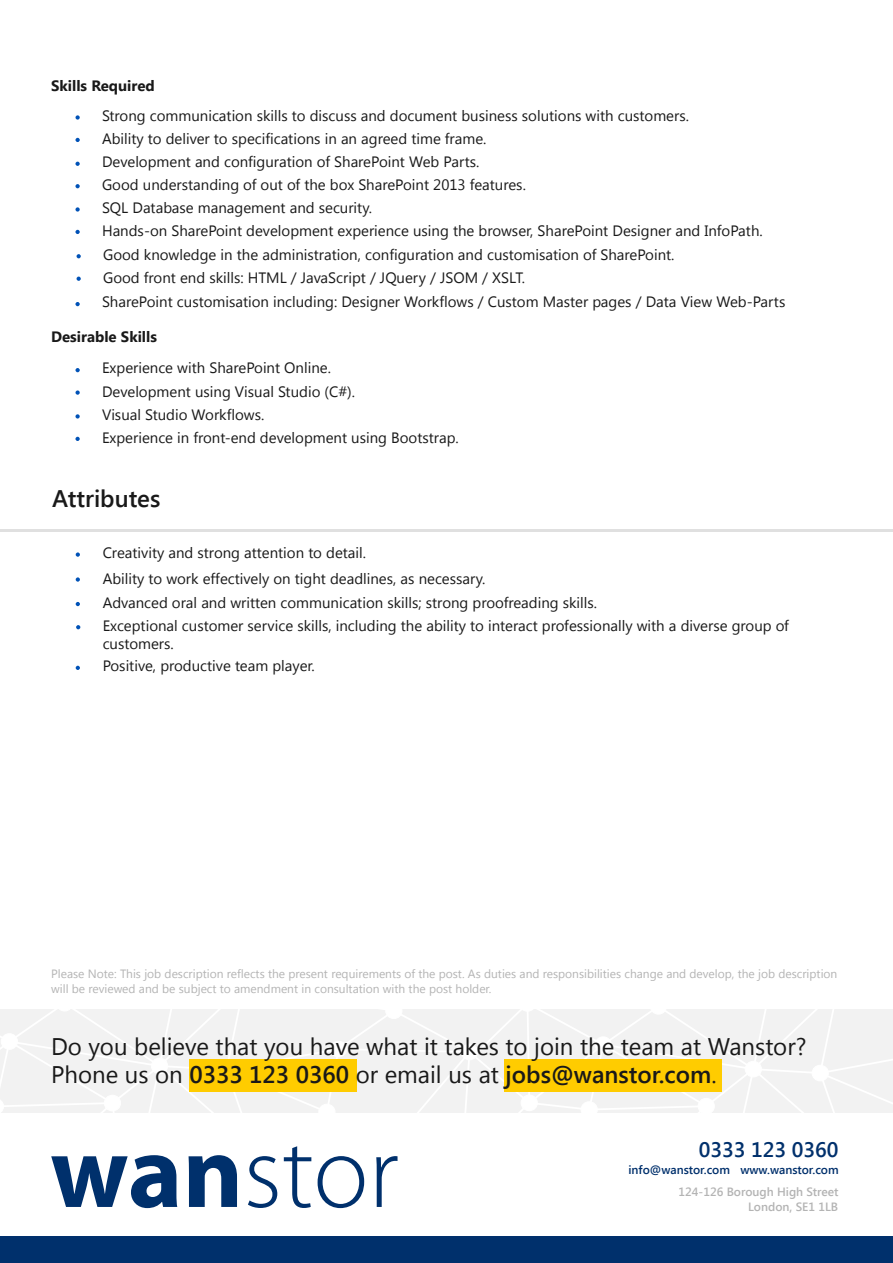
<style>
.page{position:relative;width:893px;height:1263px;background:#fff}
.page>*{position:absolute;margin:0;border:0;box-sizing:border-box;transform-origin:0 0}
.t1{font:24px/28.8px "Segoe UI";color:#191919}
.t2{font:600 24px "Segoe UI";color:#191919}
.t3{font:600 21px "Segoe UI";color:#00306c}
.t4{font:15px/18px "Segoe UI";color:#191919}
.t5{font:700 15px "Segoe UI";color:#191919}
.t6{font:12px/14.4px "Segoe UI";color:#b4b4b4}
.t7{font:600 12px "Segoe UI";color:#b4b4b4}
.t8{font:600 12px "Segoe UI";color:#00306c}
.s1{font-weight:600}
</style>
<div class="page">
<svg style="left:75px;top:115px;width:5px;height:5px"></svg>
<svg style="left:75px;top:138px;width:5px;height:4px"></svg>
<svg style="left:75px;top:162px;width:5px;height:4px"></svg>
<svg style="left:75px;top:184px;width:5px;height:4px"></svg>
<svg style="left:75px;top:207px;width:5px;height:5px"></svg>
<svg style="left:75px;top:230px;width:5px;height:4px"></svg>
<svg style="left:77px;top:254px;width:4px;height:4px"></svg>
<svg style="left:77px;top:277px;width:4px;height:4px"></svg>
<svg style="left:75px;top:302px;width:5px;height:4px"></svg>
<svg style="left:75px;top:368px;width:5px;height:4px"></svg>
<svg style="left:75px;top:390px;width:5px;height:5px"></svg>
<svg style="left:75px;top:414px;width:5px;height:5px"></svg>
<svg style="left:75px;top:437px;width:5px;height:4px"></svg>
<svg style="left:76px;top:552px;width:4px;height:5px"></svg>
<svg style="left:76px;top:577px;width:4px;height:5px"></svg>
<svg style="left:76px;top:602px;width:4px;height:4px"></svg>
<svg style="left:76px;top:666px;width:4px;height:4px"></svg>
<svg style="left:76px;top:625px;width:4px;height:4px"></svg>
<hr style="left:0;top:530px;width:893px;height:2px;background:#e0e0e0">
<svg style="left:0;top:1009px;width:893px;height:104px"></svg>
<div style="left:189px;top:1059px;width:167px;height:32px;background:#fc0"></div>
<div style="left:504px;top:1059px;width:218px;height:32px;background:#fc0"></div>
<svg style="left:51px;top:1155px;width:126px;height:53px"></svg>
<svg style="left:189px;top:1155px;width:48px;height:52px"></svg>
<svg style="left:248px;top:1156px;width:29px;height:52px"></svg>
<svg style="left:284px;top:1146px;width:27px;height:62px"></svg>
<svg style="left:318px;top:1156px;width:46px;height:52px"></svg>
<svg style="left:376px;top:1156px;width:22px;height:51px"></svg>
<div style="left:0;top:1236px;width:893px;height:27px;background:#00306c"></div>
<p class="t5" style="left:51px;top:75px;width:105px">Skills Required</p>
<p class="t4" style="left:102px;top:106px;width:588px">Strong communication skills to discuss and document business solutions with customers.</p>
<p class="t4" style="left:102px;top:129px;width:386px">Ability to deliver to specifications in an agreed time frame.</p>
<p class="t4" style="left:102px;top:152px;width:379px">Development and configuration of SharePoint Web Parts.</p>
<p class="t4" style="left:102px;top:175px;width:425px">Good understanding of out of the box SharePoint 2013 features.</p>
<p class="t4" style="left:102px;top:198px;width:271px">SQL Database management and security.</p>
<p class="t4" style="left:102px;top:221px;width:662px">Hands-on SharePoint development experience using the browser, SharePoint Designer and InfoPath.</p>
<p class="t4" style="left:103px;top:244px;width:573px">Good knowledge in the administration, configuration and customisation of SharePoint.</p>
<p class="t4" style="left:103px;top:268px;width:423px">Good front end skills: HTML / JavaScript / JQuery / JSOM / XSLT.</p>
<p class="t4" style="left:102px;top:292px;width:685px">SharePoint customisation including: Designer Workflows / Custom Master pages / Data View Web-Parts</p>
<p class="t5" style="left:51px;top:326px;width:108px">Desirable Skills</p>
<p class="t4" style="left:102px;top:358px;width:230px">Experience with SharePoint Online.</p>
<p class="t4" style="left:102px;top:382px;width:254px">Development using Visual Studio (C#).</p>
<p class="t4" style="left:102px;top:405px;width:164px">Visual Studio Workflows.</p>
<p class="t4" style="left:102px;top:428px;width:358px">Experience in front-end development using Bootstrap.</p>
<p class="t2" style="left:52px;top:481px;width:110px">Attributes</p>
<p class="t4" style="left:103px;top:543px;width:265px">Creativity and strong attention to detail.</p>
<p class="t4" style="left:103px;top:568px;width:384px">Ability to work effectively on tight deadlines, as necessary.</p>
<p class="t4" style="left:103px;top:593px;width:496px">Advanced oral and written communication skills; strong proofreading skills.</p>
<p class="t4" style="left:103px;top:616px;width:688px">Exceptional customer service skills, including the ability to interact professionally with a diverse group of customers.</p>
<p class="t4" style="left:103px;top:656px;width:214px">Positive, productive team player.</p>
<p class="t6" style="left:51px;top:966px;width:788px">Please Note: This job description reflects the present requirements of the post. As duties and responsibilities change and develop, the job description will be reviewed and be subject to amendment in consultation with the post holder.</p>
<p class="t1" style="left:51px;top:1030px;width:757px">Do you believe that you have what it takes to join the team at Wanstor?<br>Phone us on <span class="s1">0333 123 0360</span> or email us at <span class="s1">jobs@wanstor.com</span>.</p>
<p class="t3" style="left:699px;top:1135px;width:141px">0333 123 0360</p>
<p class="t8" style="left:628px;top:1161px;width:103px">info@wanstor.com</p>
<p class="t8" style="left:740px;top:1161px;width:100px">www.wanstor.com</p>
<p class="t7" style="left:679px;top:1183px;width:161px">124-126 Borough High Street</p>
<p class="t7" style="left:748px;top:1198px;width:92px">London, SE1 1LB</p>
</div>
